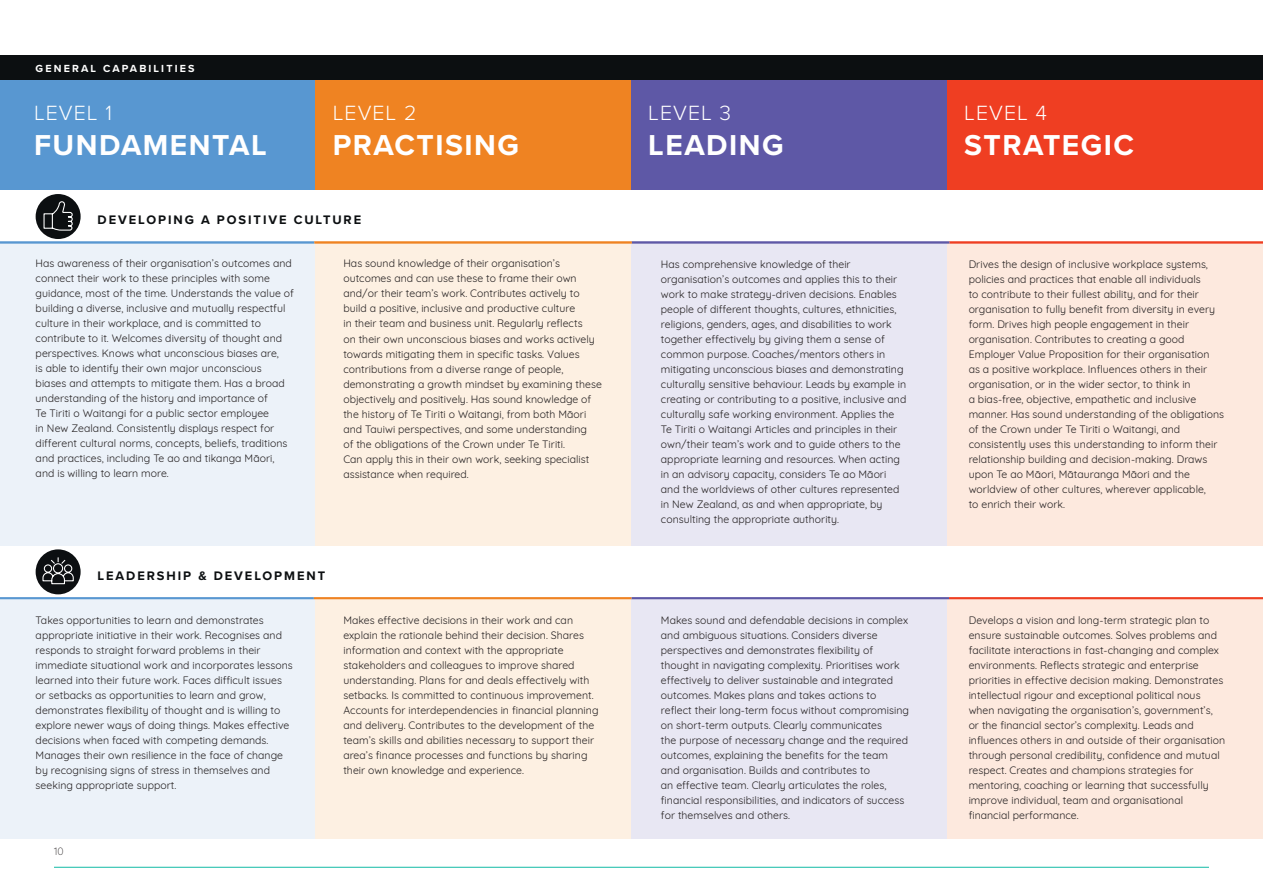
<style>
.page{position:relative;width:1263px;height:893px;background:#fff}
.page>*{position:absolute;margin:0;border:0;box-sizing:border-box;transform-origin:0 0}
.t1{font:700 29.85px "Proxima Nova";letter-spacing:.05em;color:#fff}
.t2{font:300 21.3px "Proxima Nova";letter-spacing:.05em;color:#fff}
.t3{font:700 12.75px "Proxima Nova";letter-spacing:.15em;color:#0c0f11}
.t4{font:700 10.65px "Proxima Nova";letter-spacing:.2em;color:#fff}
.t5{font:10.5px/15px "Quicksand";letter-spacing:.005em;color:#231f20}
.t6{font:300 10.5px "Quicksand";color:#231f20}
</style>
<div class="page">
<hr style="left:54px;top:867px;width:1155px;height:1px;background:#11baa6">
<div style="left:0;top:189px;width:316px;height:650px;background:#ecf2f9"></div>
<div style="left:316px;top:189px;width:315px;height:650px;background:#fdf0e2"></div>
<div style="left:631px;top:189px;width:316px;height:650px;background:#e8e7f3"></div>
<div style="left:947px;top:189px;width:316px;height:650px;background:#fde9de"></div>
<div style="left:0;top:33px;width:316px;height:157px;background:#5897d1"></div>
<div style="left:316px;top:33px;width:315px;height:157px;background:#ef8322"></div>
<div style="left:631px;top:33px;width:316px;height:157px;background:#5e58a6"></div>
<div style="left:947px;top:33px;width:316px;height:157px;background:#ef3e22"></div>
<div style="left:0;top:0;width:1263px;height:56px;background:#fff"></div>
<div style="left:0;top:55px;width:1263px;height:25px;background:#0c0f11"></div>
<div style="left:0;top:546px;width:1263px;height:51px;background:#fff"></div>
<div style="left:36px;top:549px;width:45px;height:45px;background:#0c0f11;border-radius:50%"></div>
<svg style="left:42px;top:557px;width:32px;height:28px"></svg>
<hr style="left:0;top:597px;width:314px;height:2px;background:#5897d1">
<hr style="left:949px;top:597px;width:314px;height:2px;background:#ef3e22">
<hr style="left:631px;top:597px;width:318px;height:2px;background:#5e58a6">
<hr style="left:314px;top:597px;width:317px;height:2px;background:#ef8322">
<div style="left:0;top:190px;width:1263px;height:51px;background:#fff"></div>
<div style="left:36px;top:194px;width:45px;height:45px;background:#0c0f11;border-radius:50%"></div>
<svg style="left:43px;top:201px;width:30px;height:30px"></svg>
<hr style="left:0;top:241px;width:314px;height:3px;background:#5897d1">
<hr style="left:949px;top:241px;width:314px;height:3px;background:#ef3e22">
<hr style="left:632px;top:241px;width:317px;height:3px;background:#5e58a6">
<hr style="left:314px;top:241px;width:318px;height:3px;background:#ef8322">
<p class="t4" style="left:36px;top:60px;width:160px">GENERAL CAPABILITIES</p>
<h2 class="t2" style="left:34px;top:97px;width:79px">LEVEL 1</h2>
<h1 class="t1" style="left:34px;top:122px;width:234px">FUNDAMENTAL</h1>
<h2 class="t2" style="left:333px;top:97px;width:85px">LEVEL 2</h2>
<h1 class="t1" style="left:333px;top:122px;width:188px">PRACTISING</h1>
<p class="t3" style="left:98px;top:210px;width:265px">DEVELOPING A POSITIVE CULTURE</p>
<h2 class="t2" style="left:648px;top:97px;width:84px">LEVEL 3</h2>
<h1 class="t1" style="left:648px;top:122px;width:137px">LEADING</h1>
<h2 class="t2" style="left:964px;top:97px;width:84px">LEVEL 4</h2>
<h1 class="t1" style="left:964px;top:122px;width:171px">STRATEGIC</h1>
<p class="t5" style="left:36px;top:255px;width:260px">Has awareness of their organisation’s outcomes and connect their work to these principles with some guidance, most of the time. Understands the value of building a diverse, inclusive and mutually respectful culture in their workplace, and is committed to contribute to it. Welcomes diversity of thought and perspectives. Knows what unconscious biases are,<br>is able to identify their own major unconscious biases and attempts to mitigate them. Has a broad understanding of the history and importance of<br>Te Tiriti o Waitangi for a public sector employee<br>in New Zealand. Consistently displays respect for different cultural norms, concepts, beliefs, traditions and practices, including Te ao and tikanga Māori, and is willing to learn more.</p>
<p class="t5" style="left:343px;top:255px;width:260px">Has sound knowledge of their organisation’s outcomes and can use these to frame their own and/or their team’s work. Contributes actively to build a positive, inclusive and productive culture<br>in their team and business unit. Regularly reflects<br>on their own unconscious biases and works actively towards mitigating them in specific tasks. Values contributions from a diverse range of people, demonstrating a growth mindset by examining these objectively and positively. Has sound knowledge of the history of Te Tiriti o Waitangi, from both Māori and Tauiwi perspectives, and some understanding<br>of the obligations of the Crown under Te Tiriti.<br>Can apply this in their own work, seeking specialist assistance when required.</p>
<p class="t5" style="left:661px;top:255px;width:247px">Has comprehensive knowledge of their organisation’s outcomes and applies this to their work to make strategy-driven decisions. Enables people of different thoughts, cultures, ethnicities, religions, genders, ages, and disabilities to work together effectively by giving them a sense of common purpose. Coaches/mentors others in mitigating unconscious biases and demonstrating culturally sensitive behaviour. Leads by example in creating or contributing to a positive, inclusive and culturally safe working environment. Applies the Te Tiriti o Waitangi Articles and principles in their own/their team’s work and to guide others to the appropriate learning and resources. When acting in an advisory capacity, considers Te ao Māori and the worldviews of other cultures represented in New Zealand, as and when appropriate, by consulting the appropriate authority.</p>
<p class="t5" style="left:969px;top:255px;width:257px">Drives the design of inclusive workplace systems, policies and practices that enable all individuals<br>to contribute to their fullest ability, and for their organisation to fully benefit from diversity in every form. Drives high people engagement in their organisation. Contributes to creating a good Employer Value Proposition for their organisation<br>as a positive workplace. Influences others in their organisation, or in the wider sector, to think in<br>a bias‑free, objective, empathetic and inclusive manner. Has sound understanding of the obligations of the Crown under Te Tiriti o Waitangi, and consistently uses this understanding to inform their relationship building and decision-making. Draws upon Te ao Māori, Mātauranga Māori and the worldview of other cultures, wherever applicable,<br>to enrich their work.</p>
<p class="t3" style="left:98px;top:566px;width:229px">LEADERSHIP &amp; DEVELOPMENT</p>
<p class="t5" style="left:36px;top:611px;width:259px">Takes opportunities to learn and demonstrates appropriate initiative in their work. Recognises and responds to straight forward problems in their immediate situational work and incorporates lessons learned into their future work. Faces difficult issues or setbacks as opportunities to learn and grow, demonstrates flexibility of thought and is willing to explore newer ways of doing things. Makes effective decisions when faced with competing demands.<br>Manages their own resilience in the face of change by recognising signs of stress in themselves and seeking appropriate support.</p>
<p class="t5" style="left:343px;top:611px;width:257px">Makes effective decisions in their work and can explain the rationale behind their decision. Shares information and context with the appropriate stakeholders and colleagues to improve shared understanding. Plans for and deals effectively with setbacks. Is committed to continuous improvement.<br>Accounts for interdependencies in financial planning and delivery. Contributes to the development of the team’s skills and abilities necessary to support their area’s finance processes and functions by sharing their own knowledge and experience.</p>
<p class="t5" style="left:661px;top:611px;width:250px">Makes sound and defendable decisions in complex and ambiguous situations. Considers diverse perspectives and demonstrates flexibility of thought in navigating complexity. Prioritises work effectively to deliver sustainable and integrated outcomes. Makes plans and takes actions to reflect their long-term focus without compromising on short-term outputs. Clearly communicates<br>the purpose of necessary change and the required outcomes, explaining the benefits for the team and organisation. Builds and contributes to<br>an effective team. Clearly articulates the roles, financial responsibilities, and indicators of success for themselves and others.</p>
<p class="t5" style="left:969px;top:611px;width:258px">Develops a vision and long-term strategic plan to ensure sustainable outcomes. Solves problems and facilitate interactions in fast-changing and complex environments. Reflects strategic and enterprise priorities in effective decision making. Demonstrates intellectual rigour and exceptional political nous when navigating the organisation’s, government’s, or the financial sector’s complexity. Leads and influences others in and outside of their organisation through personal credibility, confidence and mutual respect. Creates and champions strategies for mentoring, coaching or learning that successfully improve individual, team and organisational financial performance.</p>
<p class="t6" style="left:54px;top:844px;width:11px">10</p>
</div>
